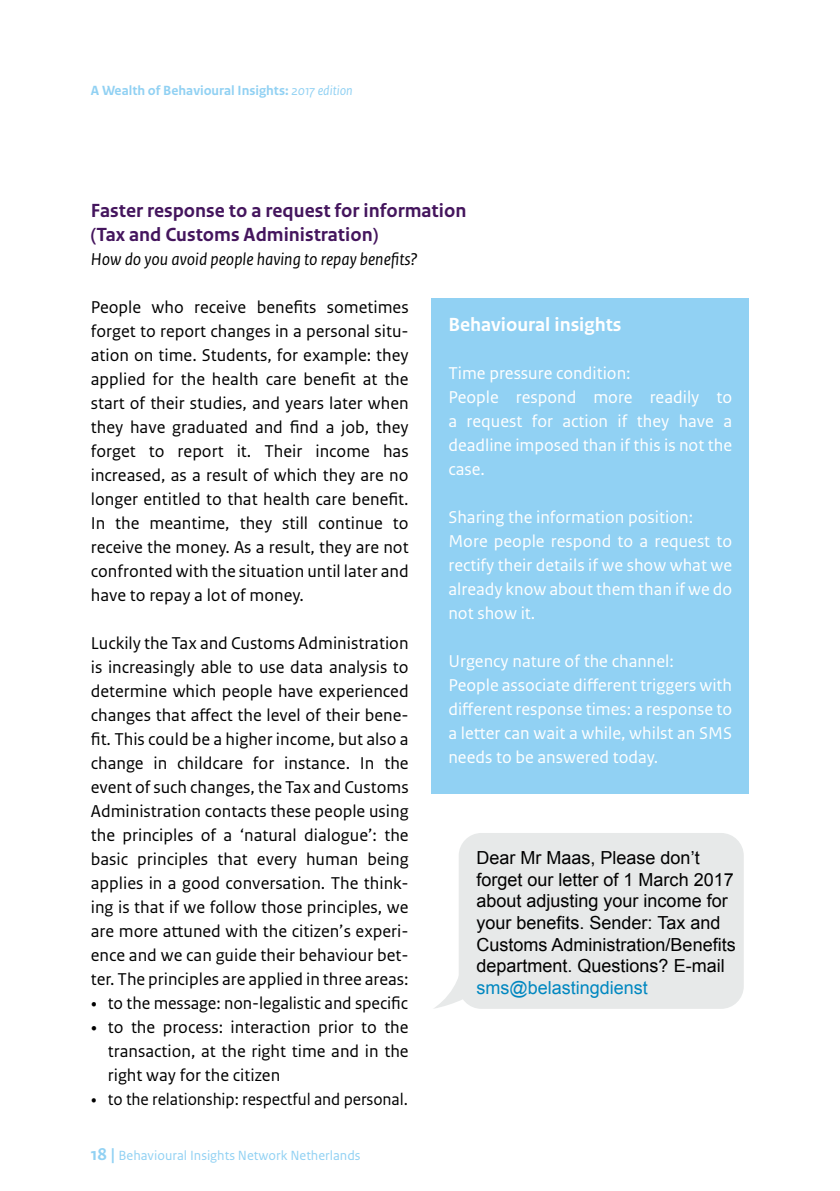
<style>
.page{position:relative;width:840px;height:1191px;background:#fff}
.page>*{position:absolute;margin:0;border:0;box-sizing:border-box;transform-origin:0 0}
._05_RO_Alineakop_San{font:700 20px/24px "Rijksoverheid Sans Text";color:#44155d}
._20_RO_Kader_Subkop{font:700 20px "Rijksoverheid Sans Text";color:#fff}
._10_RO_Broodtekst_Sa{font:18px/24px "Rijksoverheid Sans Text";color:#000;text-align:justify}
._21_RO_Kader_Broodte{font:18px/24px "Rijksoverheid Sans Text";color:#fff;text-align:justify}
.t1{font:18px/21.6px "Arial";color:#000}
._06_RO_Subalineakop{font:italic 18px "Rijksoverheid Sans Text";color:#000}
.t2{font:17.6px "Rijksoverheid Sans Text";letter-spacing:-.005em;color:#000}
.t3{font:700 14px "Rijksoverheid Sans Text";color:#91d1f3}
.t4{font:14px "Rijksoverheid Sans Text";color:#91d1f3}
.s1{font-weight:400;font-style:italic}
.s2{font-family:"Rijksoverheid Serif"}
.s3{color:#0087c0}
.s4{font-weight:700;font-size:18px}
</style>
<div class="page">
<div style="left:431px;top:298px;width:317px;height:495px;background:#91d1f3"></div>
<div style="left:458px;top:833px;width:285px;height:175px;background:#e7e9e9;border-radius:23px"></div>
<svg style="left:435px;top:966px;width:41px;height:42px"></svg>
<p class="t3" style="left:91px;top:82px;width:263px">A Wealth of Behavioural Insights: <span class="s1">2017 edition</span></p>
<p class="_05_RO_Alineakop_San" style="left:91px;top:199px;width:377px">Faster response to a request for information (Tax and Customs Administration)</p>
<p class="_06_RO_Subalineakop" style="left:91px;top:249px;width:328px">How do you avoid people having to repay benefits?</p>
<p class="_10_RO_Broodtekst_Sa" style="left:91px;top:295px;width:319px">People who receive benefits sometimes forget to report changes in a personal situ&shy;ation on time. Students, for example: they applied for the health care benefit at the start of their studies, and years later when they have graduated and find a job, they forget to report it. Their income has increased, as a result of which they are no longer entitled to that health care benefit.<br>In the meantime, they still continue to receive the money. As a result, they are not confronted with the situation until later and have to repay a lot of money.</p>
<p class="_10_RO_Broodtekst_Sa" style="left:91px;top:631px;width:319px">Luckily the Tax and Customs Administration is increasingly able to use data analysis to determine which people have experienced changes that affect the level of their bene&shy;fit. This could be a higher income, but also a change in childcare for instance. In the event of such changes, the Tax and Customs Administration contacts these people using the principles of a ‘natural dialogue’: the basic principles that every human being applies in a good conversation. The think&shy;ing is that if we follow those principles, we are more attuned with the citizen’s experi&shy;ence and we can guide their behaviour bet&shy;ter. The principles are applied in three areas:</p>
<p class="_10_RO_Broodtekst_Sa" style="left:91px;top:991px;width:318px"><span class="s2">•</span> to the message: non-legalistic and specific</p>
<p class="_10_RO_Broodtekst_Sa" style="left:108px;top:1015px;width:302px;text-indent:-17px"><span class="s2">•</span> to the process: interaction prior to the transaction, at the right time and in the right way for the citizen</p>
<p class="t2" style="left:91px;top:1089px;width:318px"><span class="s2">•</span> to the relationship: respectful and personal.</p>
<p class="_20_RO_Kader_Subkop" style="left:448px;top:313px;width:174px">Behavioural insights</p>
<p class="_21_RO_Kader_Broodte" style="left:448px;top:361px;width:184px">Time pressure condition:</p>
<p class="_21_RO_Kader_Broodte" style="left:448px;top:385px;width:285px">People respond more readily to a request for action if they have a deadline imposed than if this is not the case.</p>
<p class="_21_RO_Kader_Broodte" style="left:448px;top:505px;width:246px">Sharing the information position:</p>
<p class="_21_RO_Kader_Broodte" style="left:448px;top:529px;width:285px">More people respond to a request to rectify their details if we show what we already know about them than if we do not show it.</p>
<p class="_21_RO_Kader_Broodte" style="left:448px;top:649px;width:227px">Urgency nature of the channel:</p>
<p class="_21_RO_Kader_Broodte" style="left:448px;top:673px;width:285px">People associate different triggers with different response times: a response to a letter can wait a while, whilst an SMS needs to be answered today.</p>
<p class="t1" style="left:476px;top:847px;width:261px">Dear Mr Maas, Please don’t forget our letter of 1 March 2017 about adjusting your income for your benefits. Sender: Tax and<br>Customs Administration/Benefits department. Questions? E-mail <span class="s3">sms@belastingdienst</span></p>
<p class="t4" style="left:91px;top:1147px;width:271px"><span class="s4">18 |</span> Behavioural Insights Network Netherlands</p>
</div>
